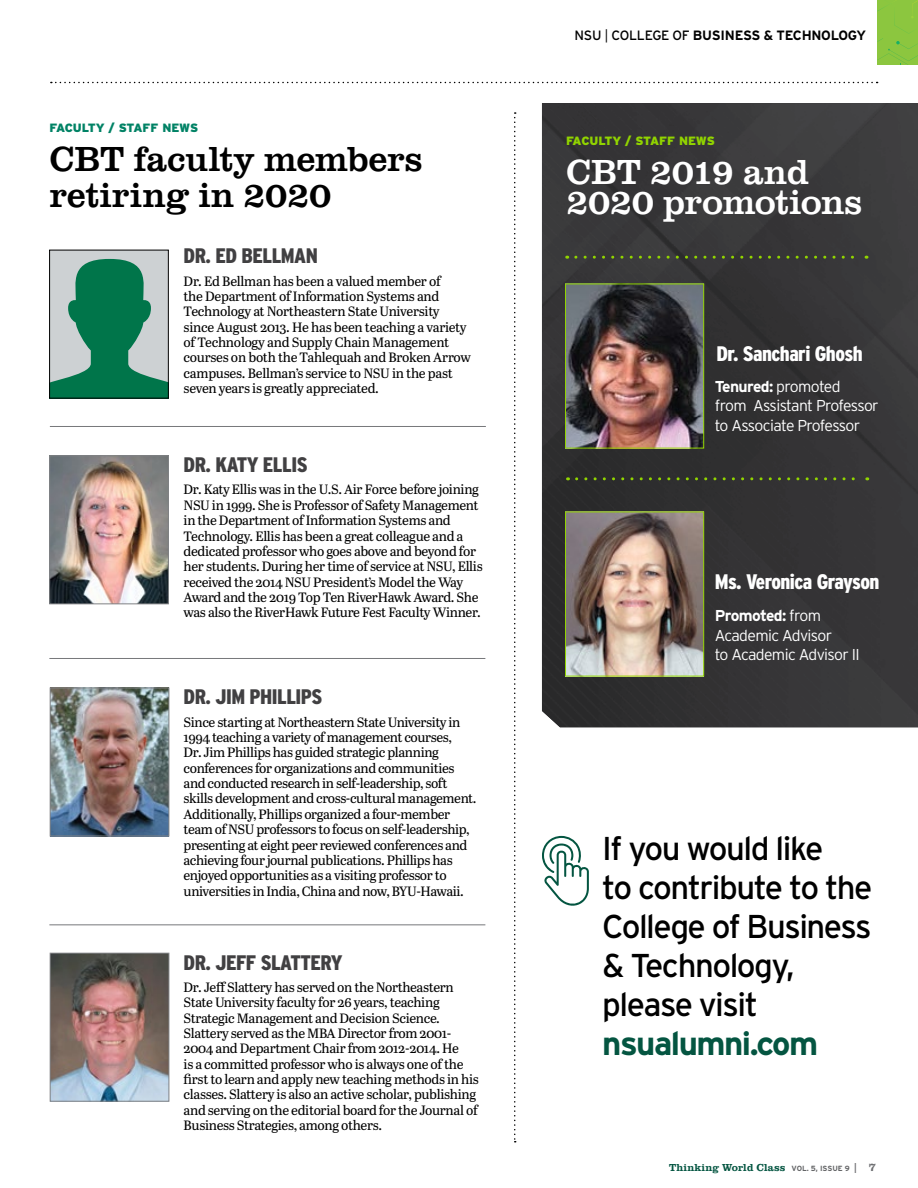
<style>
.page{position:relative;width:918px;height:1188px;background:#fff}
.page>*{position:absolute;margin:0;border:0;box-sizing:border-box;transform-origin:0 0}
.H2_News_article{font:36px/36px "Clarendon URW";letter-spacing:-.005em;color:#000}
.H2_News_article-2{font:36px/30px "Clarendon URW";letter-spacing:-.015em;color:#fff}
.P_condtribute_ad_cop{font:33px/39px "Interstate";letter-spacing:-.045em;color:#000}
.H3_retiree_promotion{font:900 condensed 21px "Interstate";letter-spacing:-.025em;color:#414042}
.H3_promotions_name{font:900 condensed 21px "Interstate";letter-spacing:-.025em;color:#fff}
.P_promotions_descrip{font:300 15.75px/19.5px "Interstate";letter-spacing:-.04em;color:#fff}
.news_body_copy{font:13.5px/15.3px "Abril Text";letter-spacing:-.03em;color:#000}
.t1{font:700 13.5px "Interstate";letter-spacing:-.02em;color:#000}
.H2_News_article-3{font:900 12px "Interstate";letter-spacing:-.01em;color:#008265}
.H2_News_article-4{font:900 12px "Interstate";letter-spacing:-.01em;color:#91d400}
.t2{font:500 10.5px "Clarendon URW";letter-spacing:.015em;color:#045541}
.s1{font-weight:400}
.s2{font-weight:300}
.s3{font-weight:700}
.s4{font-weight:700;color:#045541}
.s5{font-family:"Interstate";font-weight:700;font-size:7.5px;color:#636466}
.s6{font-weight:300;font-size:12px;color:#6d6e71}
.s7{font-size:12px;color:#6d6e71}
</style>
<div class="page">
<div style="left:50px;top:250px;width:118px;height:148px;background:#cdd1d3"></div>
<svg style="left:51px;top:259px;width:116px;height:137px"></svg>
<div style="left:49px;top:250px;width:120px;height:148px;border:1px solid #000"></div>
<img style="left:51px;top:458px;width:116px;height:144px">
<div style="left:49px;top:456px;width:120px;height:148px;border:1px solid #808285"></div>
<img style="left:52px;top:690px;width:115px;height:144px">
<div style="left:50px;top:688px;width:119px;height:148px;border:1px solid #808285"></div>
<img style="left:52px;top:955px;width:115px;height:145px">
<div style="left:50px;top:953px;width:119px;height:149px;border:1px solid #808285"></div>
<img style="left:542px;top:103px;width:376px;height:624px">
<img style="left:567px;top:286px;width:135px;height:160px">
<div style="left:565px;top:284px;width:139px;height:164px;border:1px solid #91d400"></div>
<img style="left:567px;top:514px;width:135px;height:160px">
<div style="left:565px;top:512px;width:139px;height:164px;border:1px solid #91d400"></div>
<svg style="left:576px;top:256px;width:291px;height:3px"></svg>
<svg style="left:542px;top:836px;width:47px;height:70px"></svg>
<div style="left:877px;top:0;width:40px;height:65px;background:#8cc63f"></div>
<hr style="left:917px;top:0;width:1px;height:65px;background:#8cc63f">
<svg style="left:51px;top:82px;width:827px;height:1px"></svg>
<svg style="left:514px;top:112px;width:2px;height:1030px"></svg>
<svg style="left:577px;top:477px;width:291px;height:3px"></svg>
<hr style="left:50px;top:426px;width:436px;height:1px;background:#77787b">
<hr style="left:49px;top:658px;width:436px;height:1px;background:#77787b">
<hr style="left:49px;top:925px;width:436px;height:1px;background:#77787b">
<h2 class="H2_News_article-3" style="left:49px;top:121px;width:150px">FACULTY / STAFF NEWS</h2>
<h2 class="H2_News_article" style="left:49px;top:139px;width:375px">CBT faculty members retiring in 2020</h2>
<h3 class="H3_retiree_promotion" style="left:184px;top:243px;width:136px">DR. ED BELLMAN</h3>
<p class="news_body_copy" style="left:184px;top:273px;width:289px">Dr. Ed Bellman has been a valued member of<br>the Department of Information Systems and Technology at Northeastern State University since August 2013. He has been teaching a variety of Technology and Supply Chain Management courses on both the Tahlequah and Broken Arrow campuses. Bellman’s service to NSU in the past seven years is greatly appreciated.</p>
<h3 class="H3_retiree_promotion" style="left:184px;top:452px;width:125px">DR. KATY ELLIS</h3>
<p class="news_body_copy" style="left:184px;top:481px;width:301px">Dr. Katy Ellis was in the U.S. Air Force before joining NSU in 1999. She is Professor of Safety Management in the Department of Information Systems and Technology. Ellis has been a great colleague and a dedicated professor who goes above and beyond for her students. During her time of service at NSU, Ellis received the 2014 NSU President’s Model the Way Award and the 2019 Top Ten RiverHawk Award. She was also the RiverHawk Future Fest Faculty Winner.</p>
<h3 class="H3_retiree_promotion" style="left:184px;top:684px;width:140px">DR. JIM PHILLIPS</h3>
<p class="news_body_copy" style="left:184px;top:714px;width:295px">Since starting at Northeastern State University in 1994 teaching a variety of management courses,<br>Dr. Jim Phillips has guided strategic planning conferences for organizations and communities and conducted research in self-leadership, soft skills development and cross-cultural management.<br>Additionally, Phillips organized a four-member team of NSU professors to focus on self-leadership, presenting at eight peer reviewed conferences and achieving four journal publications. Phillips has enjoyed opportunities as a visiting professor to universities in India, China and now, BYU-Hawaii.</p>
<h3 class="H3_retiree_promotion" style="left:184px;top:950px;width:161px">DR. JEFF SLATTERY</h3>
<p class="news_body_copy" style="left:184px;top:979px;width:297px">Dr. Jeff Slattery has served on the Northeastern State University faculty for 26 years, teaching Strategic Management and Decision Science.<br>Slattery served as the MBA Director from 2001- 2004 and Department Chair from 2012-2014. He<br>is a committed professor who is always one of the first to learn and apply new teaching methods in his classes. Slattery is also an active scholar, publishing and serving on the editorial board for the Journal of Business Strategies, among others.</p>
<p class="t1" style="left:575px;top:27px;width:293px"><span class="s1">NSU</span> <span class="s2">|</span> <span class="s1">COLLEGE OF</span> BUSINESS &amp; TECHNOLOGY</p>
<h2 class="H2_News_article-4" style="left:566px;top:134px;width:150px">FACULTY / STAFF NEWS</h2>
<h2 class="H2_News_article-2" style="left:566px;top:155px;width:298px">CBT 2019 and<br>2020 promotions</h2>
<h3 class="H3_promotions_name" style="left:716px;top:341px;width:148px">Dr. Sanchari Ghosh</h3>
<p class="P_promotions_descrip" style="left:715px;top:376px;width:166px"><span class="s3">Tenured:</span> promoted<br>from Assistant Professor to Associate Professor</p>
<h3 class="H3_promotions_name" style="left:715px;top:569px;width:166px">Ms. Veronica Grayson</h3>
<p class="P_promotions_descrip" style="left:715px;top:606px;width:146px"><span class="s3">Promoted:</span> from<br>Academic Advisor<br>to Academic Advisor II</p>
<p class="P_condtribute_ad_cop" style="left:602px;top:829px;width:272px">If you would like<br>to contribute to the<br>College of Business &amp; Technology, please visit <span class="s4">nsualumni.com</span></p>
<p class="t2" style="left:669px;top:1159px;width:208px">Thinking World Class <span class="s5">VOL. 5, ISSUE 9</span> <span class="s6">|</span> <span class="s7">7</span></p>
</div>
